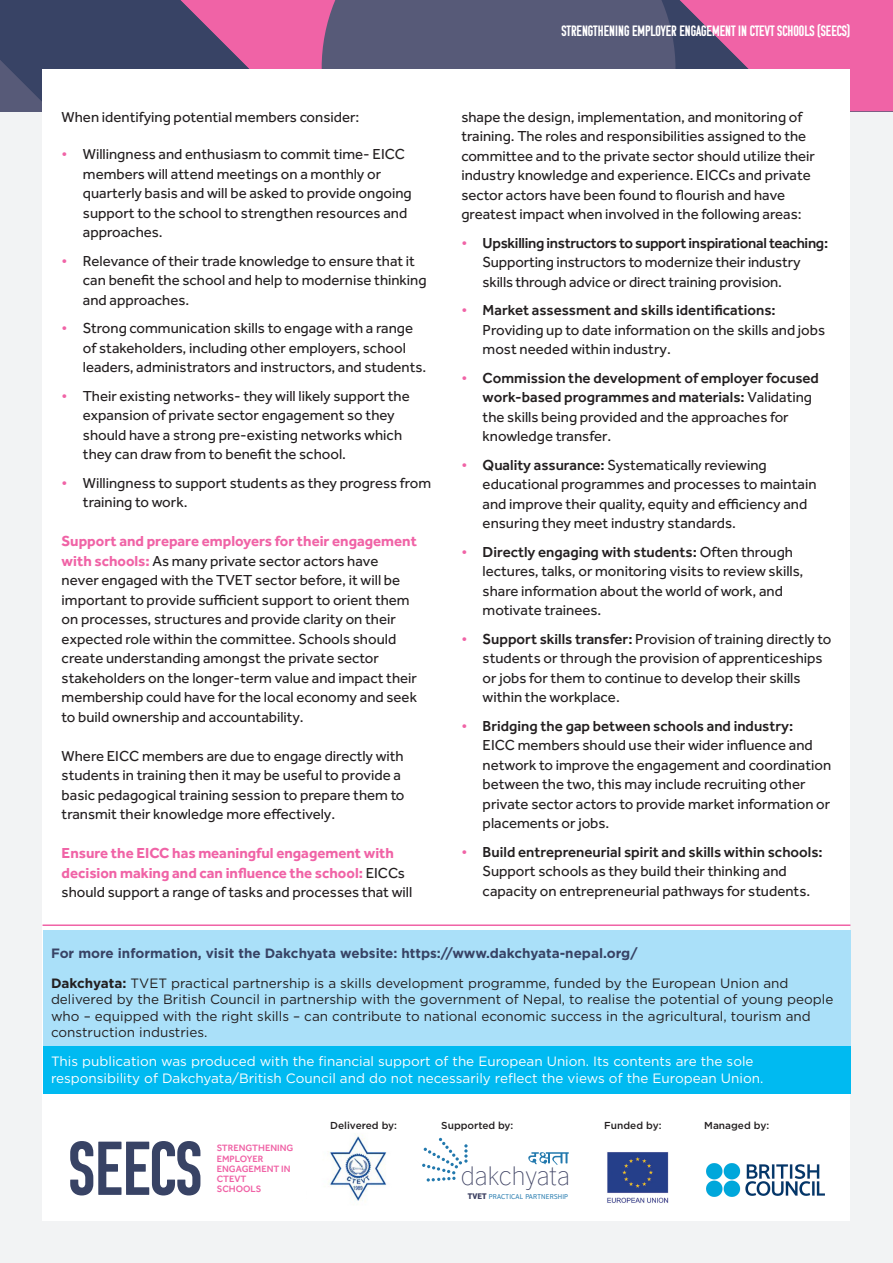
<style>
.page{position:relative;width:893px;height:1263px;background:#f2f3f4}
.page>*{position:absolute;margin:0;border:0;box-sizing:border-box;transform-origin:0 0}
.t1{font:76.05px "Komu B";color:#384365}
.t2{font:200 24.9px "British Council Sans";color:#3d4162}
.t3{font:15px/19.5px "Effra";color:#231f20}
.t4{font:500 15px/19.5px "Effra";color:#231f20}
.t5{font:700 15px/19.5px "Effra";color:#f063a6}
.t6{font:15px "Komu B";color:#fff}
.Box{font:13.5px/16.5px "Gotham";color:#231f20}
.boxed_disclaimer{font:13.5px/16.5px "Gotham";color:#fff}
.Box-2{font:700 13.5px "Gotham HTF";color:#384365}
.t7{font:500 10.05px "Gotham HTF";color:#231f20}
.t8{font:500 9.45px "Effra";color:#f063a6}
.t9{font:6.6px "British Council Sans";letter-spacing:.025em;color:#2178ad}
.s1{color:#f063a6}
.s2{font-weight:700;color:#f063a6}
.s3{font-weight:400;color:#231f20}
.s4{font-weight:500}
.s5{font-weight:400;color:#f063a6}
.s6{font-weight:400}
.s7{font-family:"Gotham HTF";font-weight:700}
.s8{font-weight:900;font-size:7.65px;color:#3d4162}
</style>
<div class="page">
<div style="left:834px;top:0;width:59px;height:111px;background:#f063a6"></div>
<svg style="left:0;top:0;width:834px;height:111px;background:#76557e"></svg>
<div style="left:43px;top:69px;width:807px;height:1151px;background:#fff"></div>
<img style="left:706px;top:1163px;width:118px;height:34px">
<img style="left:607px;top:1152px;width:62px;height:51px">
<svg style="left:528px;top:1152px;width:41px;height:13px"></svg>
<svg style="left:422px;top:1138px;width:46px;height:43px"></svg>
<img style="left:328px;top:1135px;width:59px;height:66px">
<hr style="left:43px;top:924px;width:807px;height:2px;background:#f063a6">
<div style="left:43px;top:930px;width:807px;height:48px;background:#aae0f9"></div>
<div style="left:43px;top:959px;width:807px;height:98px;background:#aae0f9"></div>
<div style="left:43px;top:1047px;width:807px;height:47px;background:#00baf1"></div>
<p class="t3" style="left:62px;top:107px;width:299px">When identifying potential members consider:</p>
<p class="t3" style="left:83px;top:144px;width:330px;text-indent:-21px"><span class="s1">•</span> Willingness and enthusiasm to commit time- EICC members will attend meetings on a monthly or quarterly basis and will be asked to provide ongoing support to the school to strengthen resources and approaches.</p>
<p class="t3" style="left:83px;top:251px;width:345px;text-indent:-21px"><span class="s1">•</span> Relevance of their trade knowledge to ensure that it can benefit the school and help to modernise thinking and approaches.</p>
<p class="t3" style="left:83px;top:318px;width:345px;text-indent:-21px"><span class="s1">•</span> Strong communication skills to engage with a range of stakeholders, including other employers, school leaders, administrators and instructors, and students.</p>
<p class="t3" style="left:83px;top:386px;width:328px;text-indent:-21px"><span class="s1">•</span> Their existing networks- they will likely support the expansion of private sector engagement so they should have a strong pre-existing networks which they can draw from to benefit the school.</p>
<p class="t3" style="left:83px;top:473px;width:350px;text-indent:-21px"><span class="s1">•</span> Willingness to support students as they progress from training to work.</p>
<p class="t3" style="left:62px;top:531px;width:357px"><span class="s2">Support and prepare employers for their engagement with schools:</span> As many private sector actors have never engaged with the TVET sector before, it will be important to provide sufficient support to orient them on processes, structures and provide clarity on their expected role within the committee. Schools should create understanding amongst the private sector stakeholders on the longer-term value and impact their membership could have for the local economy and seek to build ownership and accountability.</p>
<p class="t3" style="left:62px;top:746px;width:344px">Where EICC members are due to engage directly with students in training then it may be useful to provide a basic pedagogical training session to prepare them to transmit their knowledge more effectively.</p>
<p class="t5" style="left:62px;top:843px;width:352px">Ensure the EICC has meaningful engagement with decision making and can influence the school: <span class="s3">EICCs should support a range of tasks and processes that will</span></p>
<p class="t6" style="left:561px;top:22px;width:291px">STRENGTHENING EMPLOYER ENGAGEMENT IN CTEVT SCHOOLS (SEECS)</p>
<p class="t3" style="left:461px;top:107px;width:355px">shape the design, implementation, and monitoring of training. The roles and responsibilities assigned to the committee and to the private sector should utilize their industry knowledge and experience. EICCs and private sector actors have been found to flourish and have greatest impact when involved in the following areas:</p>
<p class="t3" style="left:483px;top:233px;width:347px;text-indent:-21px"><span class="s1">•</span> <span class="s4">Upskilling instructors to support inspirational teaching:<br></span>Supporting instructors to modernize their industry skills through advice or direct training provision.</p>
<p class="t3" style="left:483px;top:300px;width:344px;text-indent:-21px"><span class="s1">•</span> <span class="s4">Market assessment and skills identifications:<br></span>Providing up to date information on the skills and jobs most needed within industry.</p>
<p class="t4" style="left:483px;top:368px;width:338px;text-indent:-21px"><span class="s5">•</span> Commission the development of employer focused work-based programmes and materials: <span class="s6">Validating the skills being provided and the approaches for knowledge transfer.</span></p>
<p class="t3" style="left:483px;top:455px;width:335px;text-indent:-21px"><span class="s1">•</span> <span class="s4">Quality assurance:</span> Systematically reviewing educational programmes and processes to maintain and improve their quality, equity and efficiency and ensuring they meet industry standards.</p>
<p class="t3" style="left:483px;top:542px;width:322px;text-indent:-21px"><span class="s1">•</span> <span class="s4">Directly engaging with students:</span> Often through lectures, talks, or monitoring visits to review skills, share information about the world of work, and motivate trainees.</p>
<p class="t3" style="left:483px;top:629px;width:350px;text-indent:-21px"><span class="s1">•</span> <span class="s4">Support skills transfer:</span> Provision of training directly to students or through the provision of apprenticeships or jobs for them to continue to develop their skills within the workplace.</p>
<p class="t3" style="left:483px;top:716px;width:350px;text-indent:-21px"><span class="s1">•</span> <span class="s4">Bridging the gap between schools and industry:<br></span>EICC members should use their wider influence and network to improve the engagement and coordination between the two, this may include recruiting other private sector actors to provide market information or placements or jobs.</p>
<p class="t3" style="left:483px;top:842px;width:342px;text-indent:-21px"><span class="s1">•</span> <span class="s4">Build entrepreneurial spirit and skills within schools:<br></span>Support schools as they build their thinking and capacity on entrepreneurial pathways for students.</p>
<p class="Box-2" style="left:51px;top:946px;width:588px">For more information, visit the Dakchyata website: https://www.dakchyata-nepal.org/</p>
<p class="Box" style="left:51px;top:974px;width:784px"><span class="s7">Dakchyata:</span> TVET practical partnership is a skills development programme, funded by the European Union and delivered by the British Council in partnership with the government of Nepal, to realise the potential of young people who – equipped with the right skills – can contribute to national economic success in the agricultural, tourism and construction industries.</p>
<p class="boxed_disclaimer" style="left:51px;top:1053px;width:714px">This publication was produced with the financial support of the European Union. Its contents are the sole responsibility of Dakchyata/British Council and do not necessarily reflect the views of the European Union.</p>
<p class="t1" style="left:69px;top:1127px;width:135px">SEECS</p>
<p class="t8" style="left:217px;top:1142px;width:78px">STRENGTHENING</p>
<p class="t8" style="left:217px;top:1153px;width:48px">EMPLOYER</p>
<p class="t8" style="left:217px;top:1163px;width:75px">ENGAGEMENT IN</p>
<p class="t8" style="left:217px;top:1173px;width:31px">CTEVT</p>
<p class="t8" style="left:217px;top:1183px;width:46px">SCHOOLS</p>
<p class="t7" style="left:330px;top:1120px;width:68px">Delivered by:</p>
<p class="t7" style="left:441px;top:1120px;width:74px">Supported by:</p>
<p class="t2" style="left:461px;top:1156px;width:110px">dakchyata</p>
<p class="t9" style="left:468px;top:1191px;width:102px"><span class="s8">TVET</span> PRACTICAL PARTNERSHIP</p>
<p class="t7" style="left:604px;top:1120px;width:59px">Funded by:</p>
<p class="t7" style="left:704px;top:1120px;width:67px">Managed by:</p>
</div>
